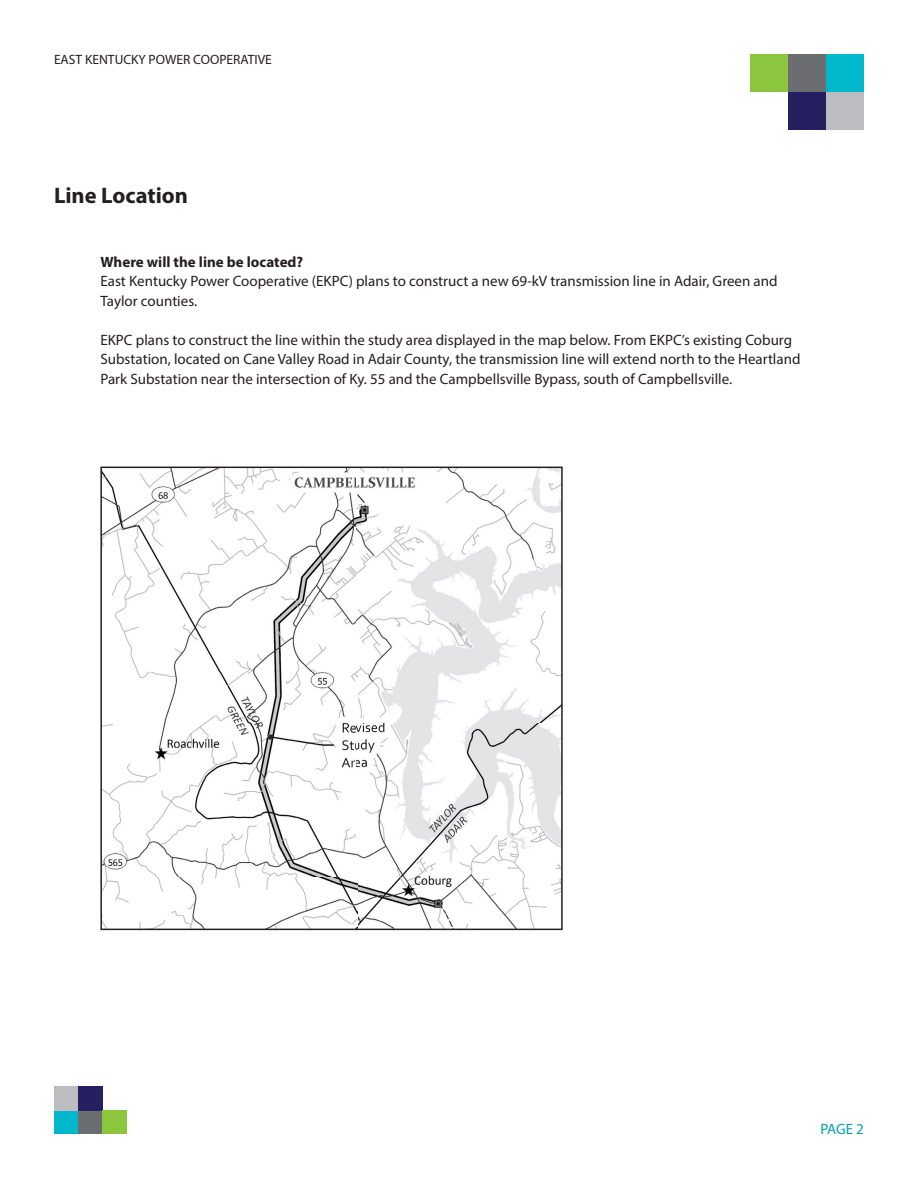
<style>
.page{position:relative;width:918px;height:1188px;background:#fff}
.page>*{position:absolute;margin:0;border:0;box-sizing:border-box;transform-origin:0 0}
.t1{font:700 22.5px "Myriad Pro";color:#231f20}
.t2{font:15px/19.5px "Myriad Pro";color:#231f20}
.t3{font:700 15px "Myriad Pro";color:#231f20}
.t4{font:15px "Myriad Pro";color:#00a2b1}
.t5{font:13.5px "Myriad Pro";color:#231f20}
</style>
<div class="page">
<div style="left:826px;top:54px;width:38px;height:38px;background:#00b8cb"></div>
<div style="left:788px;top:54px;width:38px;height:38px;background:#6c6d70"></div>
<div style="left:826px;top:92px;width:38px;height:38px;background:#bcbdc0"></div>
<div style="left:788px;top:92px;width:38px;height:38px;background:#252161"></div>
<div style="left:751px;top:54px;width:37px;height:38px;background:#8bc63e"></div>
<div style="left:54px;top:1111px;width:24px;height:23px;background:#00b8cb"></div>
<div style="left:78px;top:1111px;width:24px;height:23px;background:#6c6d70"></div>
<div style="left:54px;top:1086px;width:24px;height:25px;background:#bcbdc0"></div>
<div style="left:78px;top:1086px;width:24px;height:25px;background:#252161"></div>
<div style="left:102px;top:1111px;width:24px;height:23px;background:#8bc63e"></div>
<img style="left:103px;top:470px;width:457px;height:457px">
<div style="left:100px;top:467px;width:463px;height:463px;border:2px solid #231f20"></div>
<p class="t5" style="left:54px;top:51px;width:219px">EAST KENTUCKY POWER COOPERATIVE</p>
<h1 class="t1" style="left:54px;top:181px;width:136px">Line Location</h1>
<p class="t3" style="left:100px;top:252px;width:204px">Where will the line be located?</p>
<p class="t2" style="left:100px;top:271px;width:679px">East Kentucky Power Cooperative (EKPC) plans to construct a new 69-kV transmission line in Adair, Green and<br>Taylor counties.</p>
<p class="t2" style="left:100px;top:330px;width:702px">EKPC plans to construct the line within the study area displayed in the map below. From EKPC’s existing Coburg<br>Substation, located on Cane Valley Road in Adair County, the transmission line will extend north to the Heartland<br>Park Substation near the intersection of Ky. 55 and the Campbellsville Bypass, south of Campbellsville.</p>
<p class="t4" style="left:820px;top:1120px;width:45px">PAGE 2</p>
</div>
